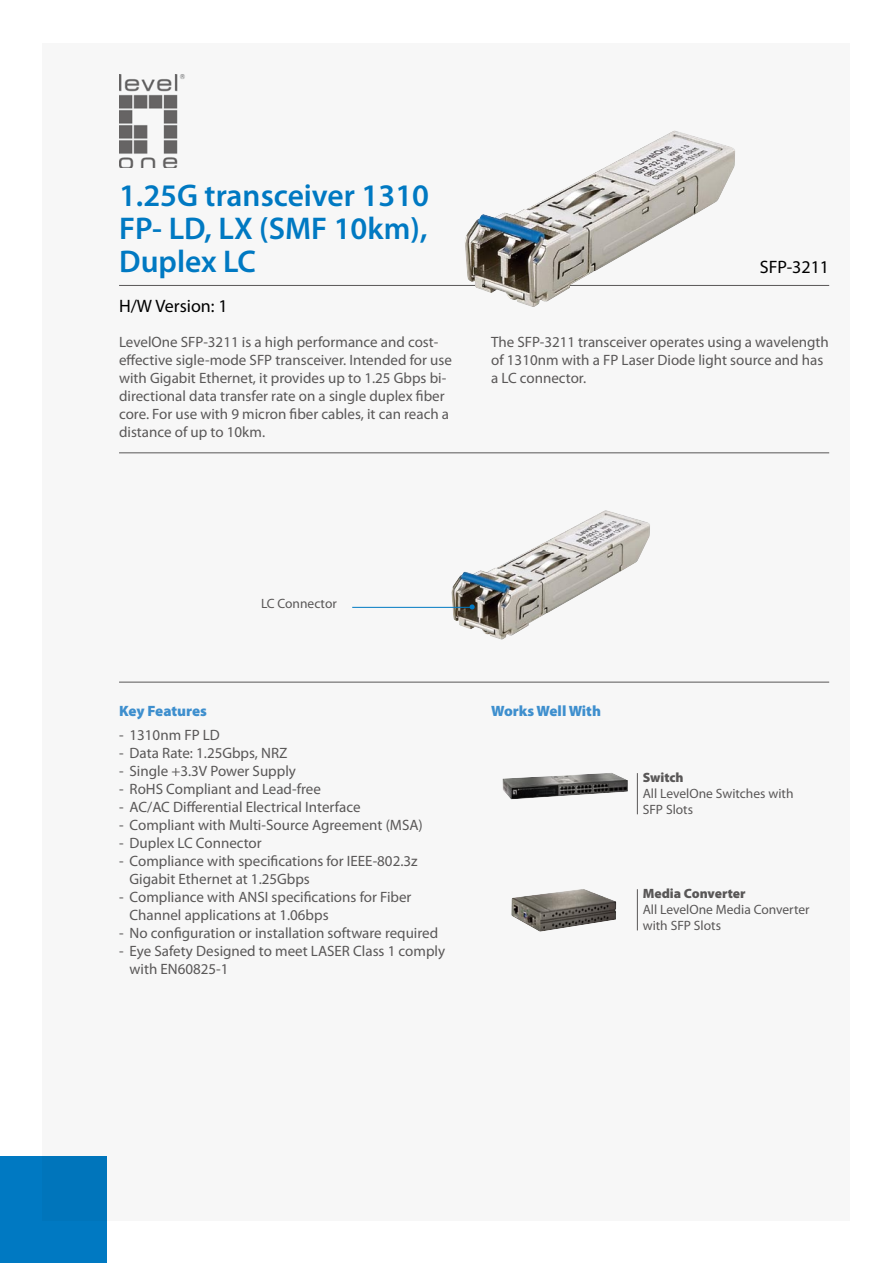
<style>
.page{position:relative;width:893px;height:1263px;background:#fff}
.page>*{position:absolute;margin:0;border:0;box-sizing:border-box;transform-origin:0 0}
.t1{font:600 31.5px/33px "Myriad Pro";color:#0079c2;text-align:justify}
.t2{font:18px "Myriad Pro";color:#000}
.t3{font:15px/18px "Myriad Pro";color:#595757}
.t4{font:900 15px "Myriad Pro";color:#3e8fce}
.t5{font:13.5px/16.2px "Myriad Pro";color:#595757}
.t6{font:900 13.5px "Myriad Pro";color:#595757}
</style>
<div class="page">
<div style="left:43px;top:43px;width:807px;height:1177px;background:#f7f7f7"></div>
<div style="left:0;top:1157px;width:106px;height:106px;background:#0079c2"></div>
<img style="left:119px;top:74px;width:66px;height:94px">
<hr style="left:119px;top:285px;width:710px;height:1px;background:#595757">
<img style="left:451px;top:510px;width:199px;height:130px">
<hr style="left:119px;top:452px;width:710px;height:1px;background:#595757">
<hr style="left:119px;top:682px;width:710px;height:1px;background:#595757">
<hr style="left:352px;top:607px;width:119px;height:1px;background:#0079c2">
<svg style="left:470px;top:604px;width:5px;height:5px"></svg>
<hr style="left:637px;top:773px;width:1px;height:41px;background:#595757">
<hr style="left:637px;top:889px;width:1px;height:41px;background:#595757">
<img style="left:502px;top:773px;width:126px;height:26px">
<img style="left:511px;top:889px;width:105px;height:43px">
<img style="left:465px;top:130px;width:270px;height:177px">
<h1 class="t1" style="left:119px;top:178px;width:312px">1.25G transceiver 1310<br>FP- LD, LX (SMF 10km), Duplex LC</h1>
<p class="t2" style="left:119px;top:295px;width:110px">H/W Version: 1</p>
<p class="t2" style="left:760px;top:256px;width:71px">SFP-3211</p>
<p class="t3" style="left:119px;top:332px;width:334px">LevelOne SFP-3211 is a high performance and cost&shy;effective sigle-mode SFP transceiver. Intended for use with Gigabit Ethernet, it provides up to 1.25 Gbps bi&shy;directional data transfer rate on a single duplex fiber core. For use with 9 micron fiber cables, it can reach a distance of up to 10km.</p>
<p class="t3" style="left:491px;top:332px;width:339px">The SFP-3211 transceiver operates using a wavelength of 1310nm with a FP Laser Diode light source and has a LC connector.</p>
<p class="t5" style="left:261px;top:595px;width:77px">LC Connector</p>
<p class="t4" style="left:119px;top:700px;width:89px">Key Features</p>
<p class="t3" style="left:119px;top:726px;width:102px">- 1310nm FP LD</p>
<p class="t3" style="left:119px;top:744px;width:170px">- Data Rate: 1.25Gbps, NRZ</p>
<p class="t3" style="left:119px;top:762px;width:178px">- Single +3.3V Power Supply</p>
<p class="t3" style="left:119px;top:780px;width:203px">- RoHS Compliant and Lead-free</p>
<p class="t3" style="left:119px;top:798px;width:243px">- AC/AC Differential Electrical Interface</p>
<p class="t3" style="left:119px;top:816px;width:305px">- Compliant with Multi-Source Agreement (MSA)</p>
<p class="t3" style="left:119px;top:834px;width:144px">- Duplex LC Connector</p>
<p class="t3" style="left:130px;top:852px;width:290px;text-indent:-10px">- Compliance with specifications for IEEE-802.3z<br>Gigabit Ethernet at 1.25Gbps</p>
<p class="t3" style="left:130px;top:888px;width:283px;text-indent:-10px">- Compliance with ANSI specifications for Fiber<br>Channel applications at 1.06bps</p>
<p class="t3" style="left:119px;top:924px;width:321px">- No configuration or installation software required</p>
<p class="t3" style="left:130px;top:942px;width:317px;text-indent:-10px">- Eye Safety Designed to meet LASER Class 1 comply with EN60825-1</p>
<p class="t4" style="left:491px;top:700px;width:111px">Works Well With</p>
<p class="t6" style="left:643px;top:768px;width:42px">Switch</p>
<p class="t5" style="left:643px;top:785px;width:152px">All LevelOne Switches with<br>SFP Slots</p>
<p class="t6" style="left:643px;top:884px;width:104px">Media Converter</p>
<p class="t5" style="left:643px;top:901px;width:168px">All LevelOne Media Converter with SFP Slots</p>
</div>
